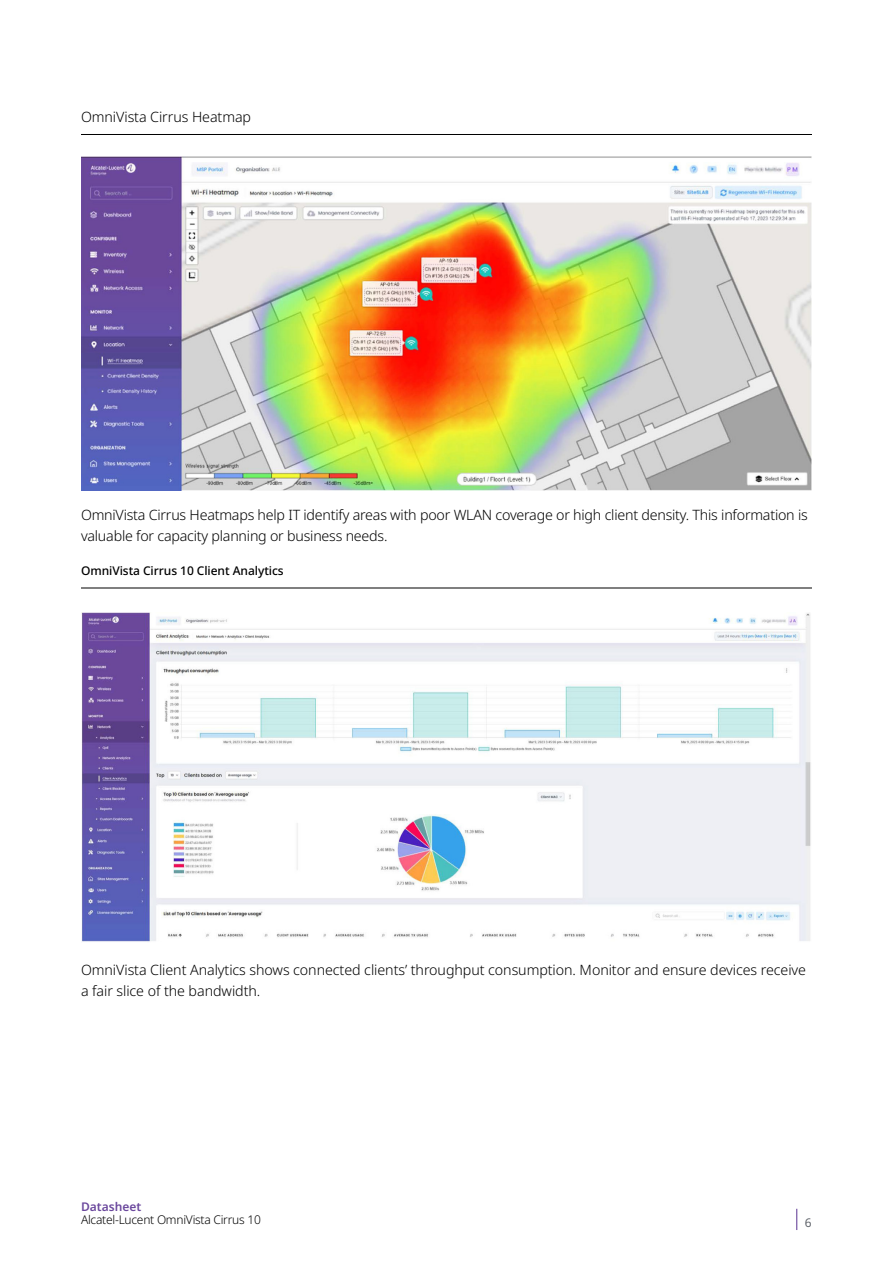
<style>
.page{position:relative;width:893px;height:1263px;background:#fff}
.page>*{position:absolute;margin:0;border:0;box-sizing:border-box;transform-origin:0 0}
.t1{font:300 14.25px/21px "Noto Sans";letter-spacing:-.015em;color:#000}
.t2{font:500 12px "Noto Sans";letter-spacing:-.005em;color:#000}
.t3{font:300 12px "Noto Sans";letter-spacing:-.02em;color:#000}
.t4{font:600 12px "Noto Sans";color:#6b489d}
.t5{font:12px "Noto Sans";color:#5f636a}
</style>
<div class="page">
<svg style="left:796px;top:1209px;width:1px;height:21px"></svg>
<hr style="left:81px;top:134px;width:731px;height:1px;background:#000">
<hr style="left:81px;top:588px;width:731px;height:1px;background:#000">
<img style="left:81px;top:156px;width:731px;height:334px">
<img style="left:81px;top:612px;width:730px;height:330px">
<p class="t1" style="left:81px;top:106px;width:172px">OmniVista Cirrus Heatmap</p>
<p class="t1" style="left:81px;top:505px;width:728px">OmniVista Cirrus Heatmaps help IT identify areas with poor WLAN coverage or high client density. This information is valuable for capacity planning or business needs.</p>
<p class="t2" style="left:81px;top:562px;width:204px">OmniVista Cirrus 10 Client Analytics</p>
<p class="t1" style="left:81px;top:959px;width:727px">OmniVista Client Analytics shows connected clients’ throughput consumption. Monitor and ensure devices receive a fair slice of the bandwidth.</p>
<p class="t4" style="left:81px;top:1198px;width:62px">Datasheet</p>
<p class="t3" style="left:81px;top:1211px;width:181px">Alcatel-Lucent OmniVista Cirrus 10</p>
<p class="t5" style="left:805px;top:1214px;width:8px">6</p>
</div>
